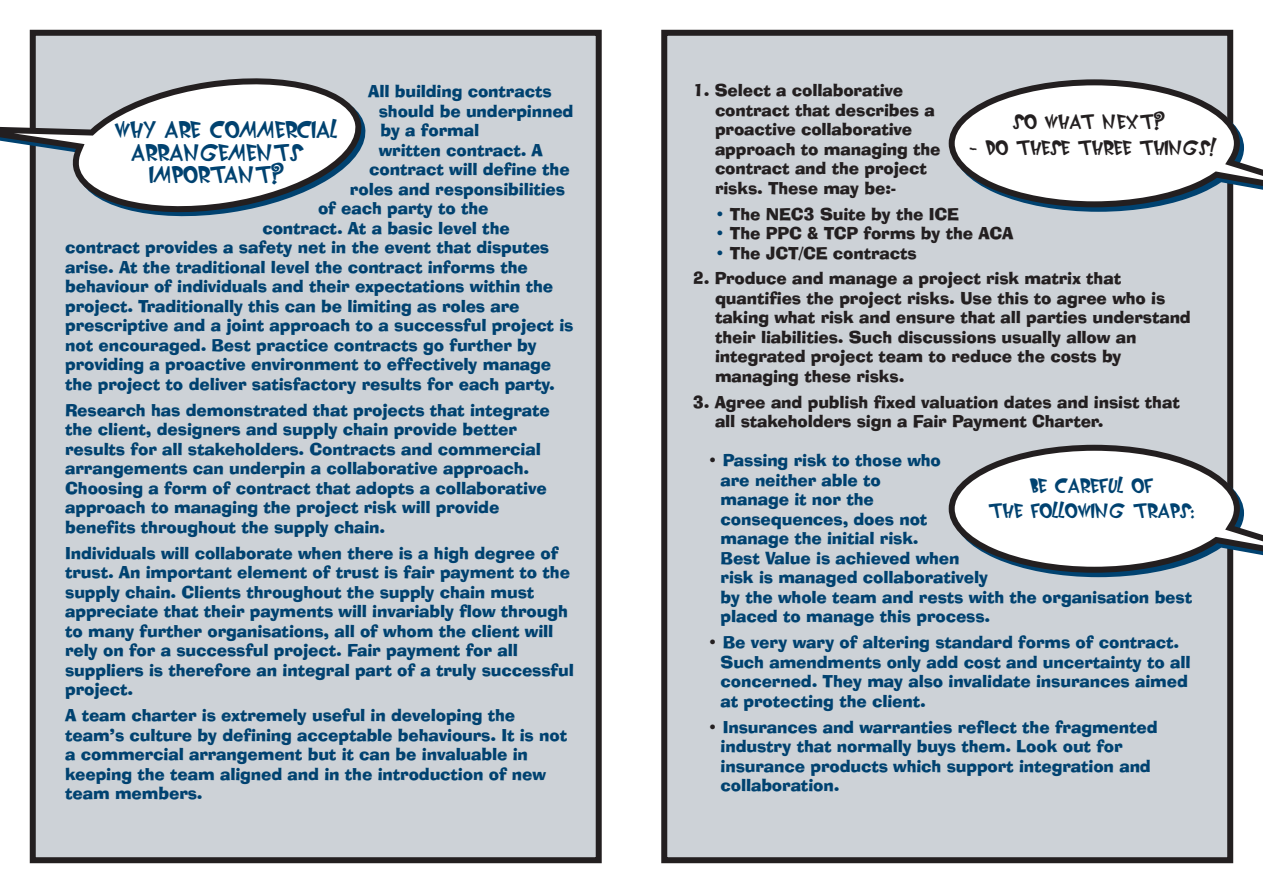
<style>
.page{position:relative;width:1263px;height:893px;background:#fff}
.page>*{position:absolute;margin:0;border:0;box-sizing:border-box;transform-origin:0 0}
.t1{font:700 22.5px "Klunder Script";letter-spacing:-.01em;color:#004270}
.t2{font:700 19.5px "Klunder Script";letter-spacing:-.01em;color:#231f20}
.t3{font:700 19.5px/25.5px "Klunder Script";letter-spacing:-.01em;color:#004270;text-align:center}
.t4{font:16.5px/19.5px "Ad Lib BT";letter-spacing:-.01em;color:#004270}
.t5{font:16.5px/19.5px "Ad Lib BT";letter-spacing:-.01em;color:#231f20}
.s1{color:#004270}
.s2{color:#231f20}
</style>
<div class="page">
<div style="left:33px;top:33px;width:566px;height:827px;background:#cdd2d7"></div>
<div style="left:30px;top:30px;width:572px;height:833px;border:6px solid #231f20"></div>
<svg style="left:0;top:76px;width:364px;height:138px"></svg>
<div style="left:664px;top:33px;width:566px;height:827px;background:#cdd2d7"></div>
<div style="left:661px;top:30px;width:572px;height:833px;border:6px solid #231f20"></div>
<svg style="left:949px;top:79px;width:314px;height:134px"></svg>
<svg style="left:949px;top:445px;width:314px;height:133px"></svg>
<p class="t4" style="left:368px;top:84px;width:185px">All building contracts</p>
<p class="t4" style="left:379px;top:103px;width:196px">should be underpinned</p>
<p class="t4" style="left:380px;top:123px;width:100px">by a formal</p>
<p class="t4" style="left:379px;top:142px;width:166px">written contract. A</p>
<p class="t4" style="left:369px;top:162px;width:202px">contract will define the</p>
<p class="t4" style="left:350px;top:181px;width:217px">roles and responsibilities</p>
<p class="t4" style="left:318px;top:201px;width:172px">of each party to the</p>
<p class="t4" style="left:262px;top:220px;width:249px">contract. At a basic level the</p>
<p class="t4" style="left:65px;top:240px;width:486px">contract provides a safety net in the event that disputes</p>
<p class="t4" style="left:65px;top:259px;width:464px">arise. At the traditional level the contract informs the</p>
<p class="t4" style="left:65px;top:279px;width:490px">behaviour of individuals and their expectations within the</p>
<p class="t4" style="left:65px;top:298px;width:456px">project. Traditionally this can be limiting as roles are</p>
<p class="t4" style="left:65px;top:318px;width:510px">prescriptive and a joint approach to a successful project is</p>
<p class="t4" style="left:65px;top:337px;width:473px">not encouraged. Best practice contracts go further by</p>
<p class="t4" style="left:65px;top:357px;width:488px">providing a proactive environment to effectively manage</p>
<p class="t4" style="left:65px;top:376px;width:491px">the project to deliver satisfactory results for each party.</p>
<p class="t4" style="left:65px;top:402px;width:486px">Research has demonstrated that projects that integrate the client, designers and supply chain provide better results for all stakeholders. Contracts and commercial arrangements can underpin a collaborative approach.<br>Choosing a form of contract that adopts a collaborative approach to managing the project risk will provide benefits throughout the supply chain.</p>
<p class="t4" style="left:65px;top:545px;width:510px">Individuals will collaborate when there is a high degree of trust. An important element of trust is fair payment to the supply chain. Clients throughout the supply chain must appreciate that their payments will invariably flow through to many further organisations, all of whom the client will rely on for a successful project. Fair payment for all suppliers is therefore an integral part of a truly successful project.</p>
<p class="t4" style="left:65px;top:707px;width:504px">A team charter is extremely useful in developing the team’s culture by defining acceptable behaviours. It is not a commercial arrangement but it can be invaluable in keeping the team aligned and in the introduction of new team members.</p>
<h1 class="t1" style="left:115px;top:117px;width:225px">WHY ARE COMMERCIAL</h1>
<h1 class="t1" style="left:131px;top:140px;width:173px">ARRANGEMENTS</h1>
<h1 class="t1" style="left:150px;top:162px;width:136px">IMPORTANT?</h1>
<p class="t5" style="left:715px;top:82px;width:227px;text-indent:-22px">1. Select a collaborative contract that describes a proactive collaborative approach to managing the contract and the project risks. These may be:-</p>
<p class="t5" style="left:715px;top:206px;width:246px"><span class="s1">•</span> The NEC3 Suite by the ICE</p>
<p class="t5" style="left:715px;top:225px;width:300px"><span class="s1">•</span> The PPC &amp; TCP forms by the ACA</p>
<p class="t5" style="left:715px;top:245px;width:203px"><span class="s1">•</span> The JCT/CE contracts</p>
<p class="t5" style="left:715px;top:271px;width:477px;text-indent:-22px">2. Produce and manage a project risk matrix that quantifies the project risks. Use this to agree who is taking what risk and ensure that all parties understand their liabilities. Such discussions usually allow an integrated project team to reduce the costs by managing these risks.</p>
<p class="t5" style="left:715px;top:394px;width:466px;text-indent:-22px">3. Agree and publish fixed valuation dates and insist that all stakeholders sign a Fair Payment Charter.</p>
<p class="t4" style="left:720px;top:453px;width:473px;text-indent:-13px"><span class="s2">•</span> Passing risk to those who<br>are neither able to<br>manage it nor the<br>consequences, does not<br>manage the initial risk.<br>Best Value is achieved when<br>risk is managed collaboratively<br>by the whole team and rests with the organisation best placed to manage this process.</p>
<p class="t4" style="left:720px;top:634px;width:471px;text-indent:-13px"><span class="s2">•</span> Be very wary of altering standard forms of contract.<br>Such amendments only add cost and uncertainty to all concerned. They may also invalidate insurances aimed at protecting the client.</p>
<p class="t4" style="left:720px;top:719px;width:439px;text-indent:-13px"><span class="s2">•</span> Insurances and warranties reflect the fragmented industry that normally buys them. Look out for insurance products which support integration and collaboration.</p>
<p class="t2" style="left:1013px;top:111px;width:154px">SO WHAT NEXT?</p>
<p class="t2" style="left:969px;top:136px;width:250px">- DO THESE THREE THINGS!</p>
<p class="t3" style="left:989px;top:473px;width:207px">BE CAREFUL OF<br>THE FOLLOWING TRAPS:</p>
</div>
